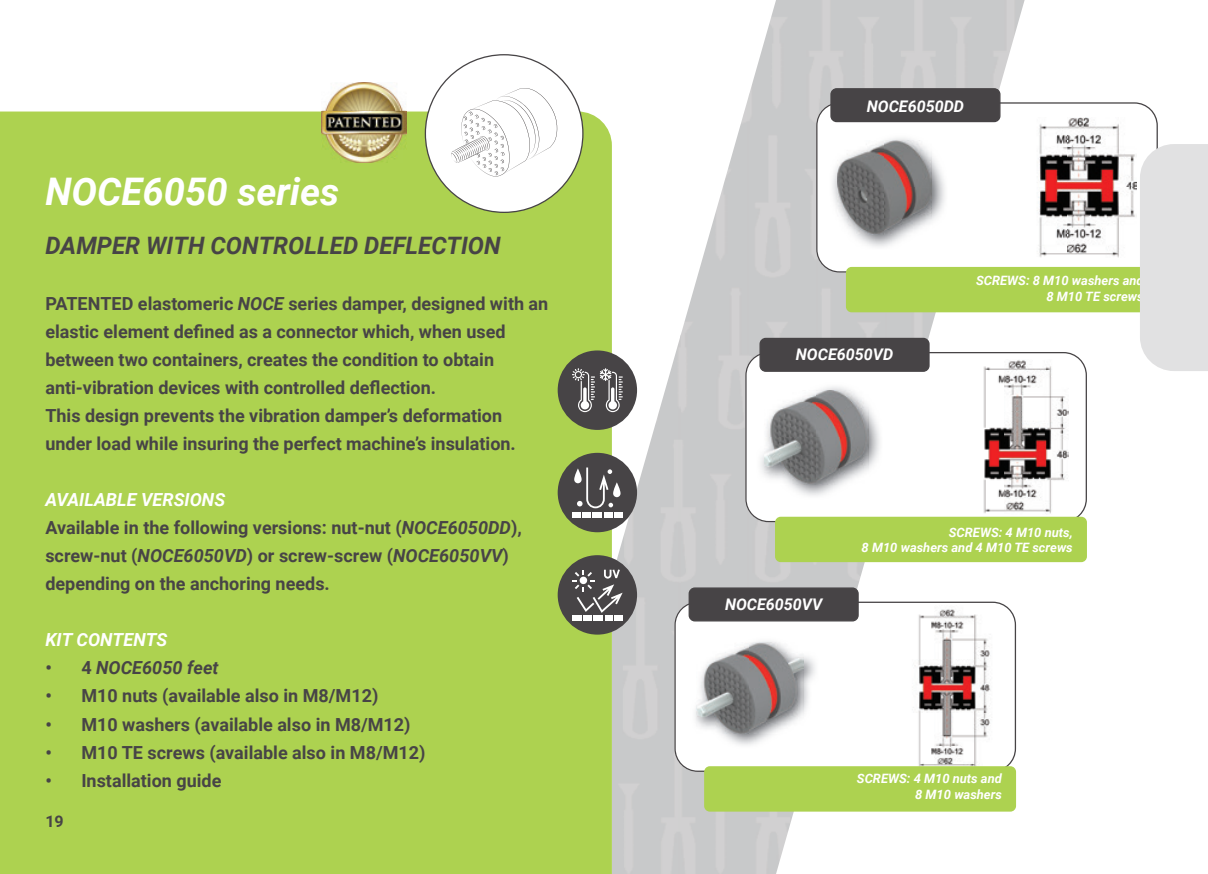
<style>
.page{position:relative;width:1208px;height:874px;background:#fff}
.page>*{position:absolute;margin:0;border:0;box-sizing:border-box;transform-origin:0 0}
.t1{font:italic 700 38px "Roboto";color:#fff}
.t2{font:italic 700 24px "Roboto";color:#474446}
.t3{font:700 18px/28px "Roboto";color:#474446}
.t4{font:italic 700 18px "Roboto";color:#474446}
.t5{font:italic 700 18px "Roboto";color:#fff}
.t6{font:italic 700 16px "Roboto";color:#fff}
.t7{font:700 16px "Roboto";color:#474446}
.t8{font:italic 700 12.8px/15.4px "Roboto";color:#fff;text-align:right}
.s1{font-style:italic}
.s2{font-style:italic;color:#fff}
.s3{font-style:normal}
</style>
<div class="page">
<img style="left:749px;top:0;width:275px;height:134px">
<img style="left:681px;top:96px;width:68px;height:505px">
<img style="left:612px;top:335px;width:69px;height:538px">
<img style="left:887px;top:312px;width:60px;height:40px">
<img style="left:749px;top:522px;width:127px;height:79px">
<img style="left:680px;top:771px;width:125px;height:102px">
<div style="left:0;top:111px;width:612px;height:762px;background:#add250"></div>
<div style="left:557px;top:555px;width:80px;height:79px;background:#474446;border-radius:50%"></div>
<div style="left:614px;top:614px;width:9px;height:6px;background:#fff"></div>
<div style="left:605px;top:614px;width:7px;height:6px;background:#fff"></div>
<div style="left:593px;top:614px;width:10px;height:6px;background:#fff"></div>
<div style="left:583px;top:614px;width:9px;height:6px;background:#fff"></div>
<div style="left:572px;top:614px;width:9px;height:6px;background:#fff"></div>
<svg style="left:572px;top:569px;width:50px;height:43px"></svg>
<div style="left:557px;top:350px;width:80px;height:79px;background:#474446;border-radius:50%"></div>
<svg style="left:572px;top:368px;width:51px;height:44px"></svg>
<div style="left:557px;top:452px;width:80px;height:80px;background:#474446;border-radius:50%"></div>
<div style="left:614px;top:511px;width:8px;height:6px;background:#fff"></div>
<div style="left:604px;top:511px;width:8px;height:6px;background:#fff"></div>
<div style="left:593px;top:511px;width:9px;height:6px;background:#fff"></div>
<div style="left:582px;top:511px;width:9px;height:6px;background:#fff"></div>
<div style="left:572px;top:511px;width:8px;height:6px;background:#fff"></div>
<svg style="left:577px;top:467px;width:36px;height:41px"></svg>
<svg style="left:613px;top:482px;width:7px;height:15px"></svg>
<svg style="left:574px;top:468px;width:7px;height:15px"></svg>
<svg style="left:674px;top:601px;width:342px;height:170px"></svg>
<div style="left:425px;top:55px;width:158px;height:157px;background:#fff;border-radius:50%"></div>
<svg style="left:451px;top:88px;width:106px;height:88px"></svg>
<svg style="left:816px;top:102px;width:341px;height:170px"></svg>
<svg style="left:745px;top:352px;width:342px;height:170px"></svg>
<img style="left:998px;top:118px;width:138px;height:139px">
<img style="left:829px;top:134px;width:119px;height:115px">
<img style="left:837px;top:141px;width:94px;height:93px">
<img style="left:940px;top:359px;width:128px;height:155px">
<img style="left:756px;top:383px;width:126px;height:116px">
<img style="left:764px;top:390px;width:104px;height:94px">
<img style="left:874px;top:605px;width:121px;height:160px">
<img style="left:690px;top:636px;width:129px;height:111px">
<img style="left:696px;top:642px;width:107px;height:91px">
<div style="left:689px;top:587px;width:169px;height:33px;background:#474446;border-radius:6px"></div>
<div style="left:688px;top:587px;width:170px;height:34px;border:1px solid #474446;border-radius:6px"></div>
<div style="left:760px;top:338px;width:169px;height:33px;background:#474446;border-radius:6px"></div>
<div style="left:759px;top:337px;width:170px;height:34px;border:1px solid #474446;border-radius:6px"></div>
<div style="left:831px;top:89px;width:169px;height:32px;background:#474446;border-radius:6px"></div>
<div style="left:830px;top:88px;width:170px;height:34px;border:1px solid #474446;border-radius:6px"></div>
<img style="left:321px;top:82px;width:85px;height:80px">
<div style="left:846px;top:267px;width:311px;height:45px;background:#add250;border-radius:6px"></div>
<div style="left:775px;top:516px;width:312px;height:46px;background:#add250;border-radius:6px"></div>
<div style="left:704px;top:765px;width:312px;height:46px;background:#add250;border-radius:6px"></div>
<div style="left:1140px;top:144px;width:68px;height:227px;background:#e1e1e2"></div>
<h1 class="t1" style="left:45px;top:164px;width:295px">NOCE6050 series</h1>
<h2 class="t2" style="left:45px;top:228px;width:457px">DAMPER WITH CONTROLLED DEFLECTION</h2>
<p class="t3" style="left:45px;top:289px;width:504px">PATENTED elastomeric <span class="s1">NOCE</span> series damper, designed with an elastic element defined as a connector which, when used between two containers, creates the condition to obtain anti-vibration devices with controlled deflection.<br>This design prevents the vibration damper’s deformation under load while insuring the perfect machine’s insulation.</p>
<p class="t3" style="left:45px;top:485px;width:478px"><span class="s2">AVAILABLE VERSIONS<br></span>Available in the following versions: nut-nut (<span class="s1">NOCE6050DD</span>), screw-nut (<span class="s1">NOCE6050VD</span>) or screw-screw (<span class="s1">NOCE6050VV</span>) depending on the anchoring needs.</p>
<p class="t5" style="left:45px;top:627px;width:124px">KIT CONTENTS</p>
<p class="t4" style="left:45px;top:655px;width:175px"><span class="s3">• 4</span> NOCE6050 feet</p>
<p class="t3" style="left:45px;top:681px;width:334px">• M10 nuts (available also in M8/M12)</p>
<p class="t3" style="left:45px;top:709px;width:367px">• M10 washers (available also in M8/M12)</p>
<p class="t3" style="left:45px;top:737px;width:382px">• M10 TE screws (available also in M8/M12)</p>
<p class="t3" style="left:45px;top:765px;width:178px">• Installation guide</p>
<p class="t7" style="left:45px;top:809px;width:20px">19</p>
<p class="t6" style="left:867px;top:95px;width:99px">NOCE6050DD</p>
<p class="t6" style="left:796px;top:343px;width:99px">NOCE6050VD</p>
<p class="t8" style="left:976px;top:272px;width:169px">SCREWS: 8 M10 washers and<br>8 M10 TE screws</p>
<p class="t6" style="left:725px;top:592px;width:99px">NOCE6050VV</p>
<p class="t8" style="left:861px;top:523px;width:213px">SCREWS: 4 M10 nuts,<br>8 M10 washers and 4 M10 TE screws</p>
<p class="t8" style="left:857px;top:770px;width:146px">SCREWS: 4 M10 nuts and<br>8 M10 washers</p>
</div>
